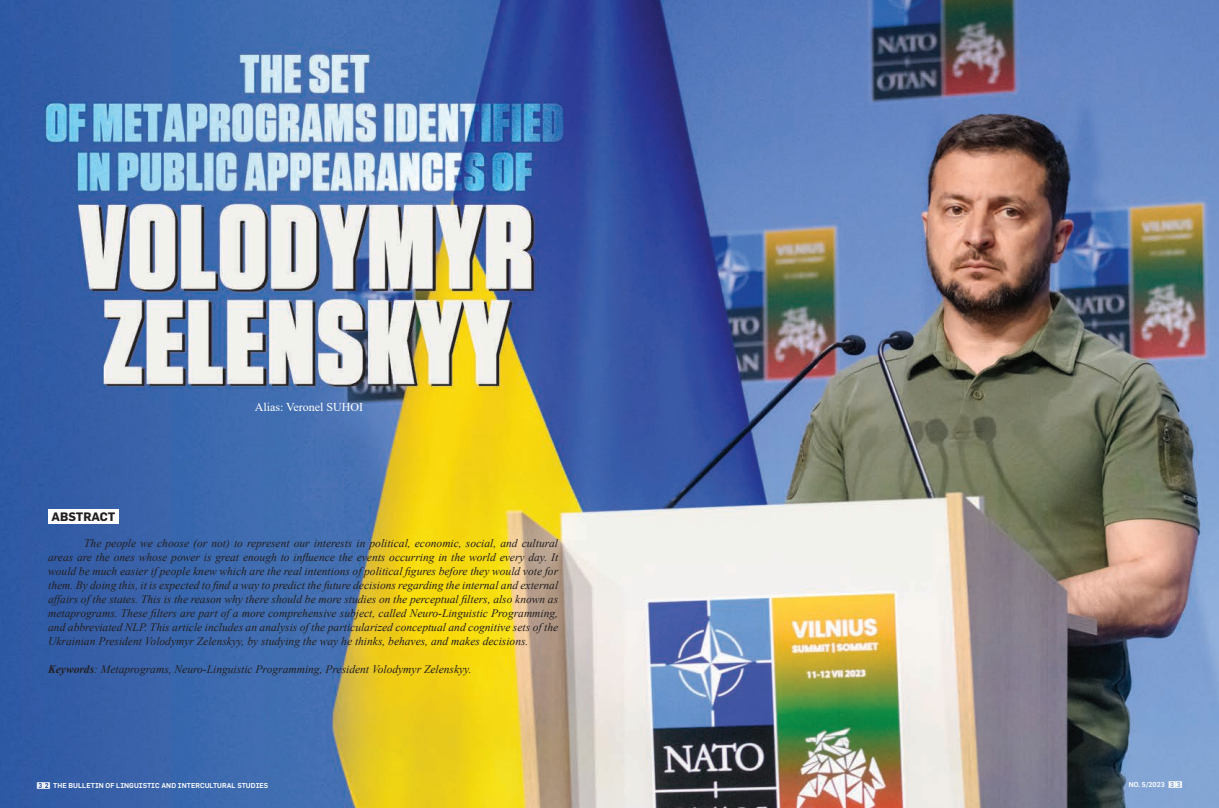
<style>
.page{position:relative;width:1219px;height:808px;background:#fff}
.page>*{position:absolute;margin:0;border:0;box-sizing:border-box;transform-origin:0 0}
.t1{font:12px "Times New Roman";color:#fff}
.t2{font:700 12px "Flama";color:#231f20}
.t3{font:italic 11.5px/14px "Times New Roman";color:#231f20;text-align:justify}
.t4{font:500 7px "Flama";letter-spacing:.005em;color:#fff}
.s1{font-weight:700}
.s2{font-family:"Flama Boxed";font-weight:700}
</style>
<div class="page">
<img style="left:0;top:0;width:1219px;height:808px">
<div style="left:48px;top:510px;width:71px;height:14px;background:#fff"></div>
<p class="t1" style="left:255px;top:399px;width:110px">Alias: Veronel SUHOI</p>
<p class="t2" style="left:52px;top:510px;width:65px">ABSTRACT</p>
<p class="t3" style="left:48px;top:535px;width:511px;text-indent:36px">The people we choose (or not) to represent our interests in political, economic, social, and cultural areas are the ones whose power is great enough to influence the events occurring in the world every day. It would be much easier if people knew which are the real intentions of political figures before they would vote for them. By doing this, it is expected to find a way to predict the future decisions regarding the internal and external affairs of the states. This is the reason why there should be more studies on the perceptual filters, also known as metaprograms. These filters are part of a more comprehensive subject, called Neuro-Linguistic Programming, and abbreviated NLP. This article includes an analysis of the particularized conceptual and cognitive sets of the Ukrainian President Volodymyr Zelenskyy, by studying the way he thinks, behaves, and makes decisions.</p>
<p class="t3" style="left:48px;top:661px;width:425px"><span class="s1">Keywords</span>: Metaprograms, Neuro-Linguistic Programming, President Volodymyr Zelenskyy.</p>
<p class="t4" style="left:37px;top:781px;width:233px"><span class="s2">32</span> THE BULLETIN OF LINGUISTIC AND INTERCULTURAL STUDIES</p>
<p class="t4" style="left:1129px;top:781px;width:55px">NO. 5/2023 <span class="s2">33</span></p>
</div>
